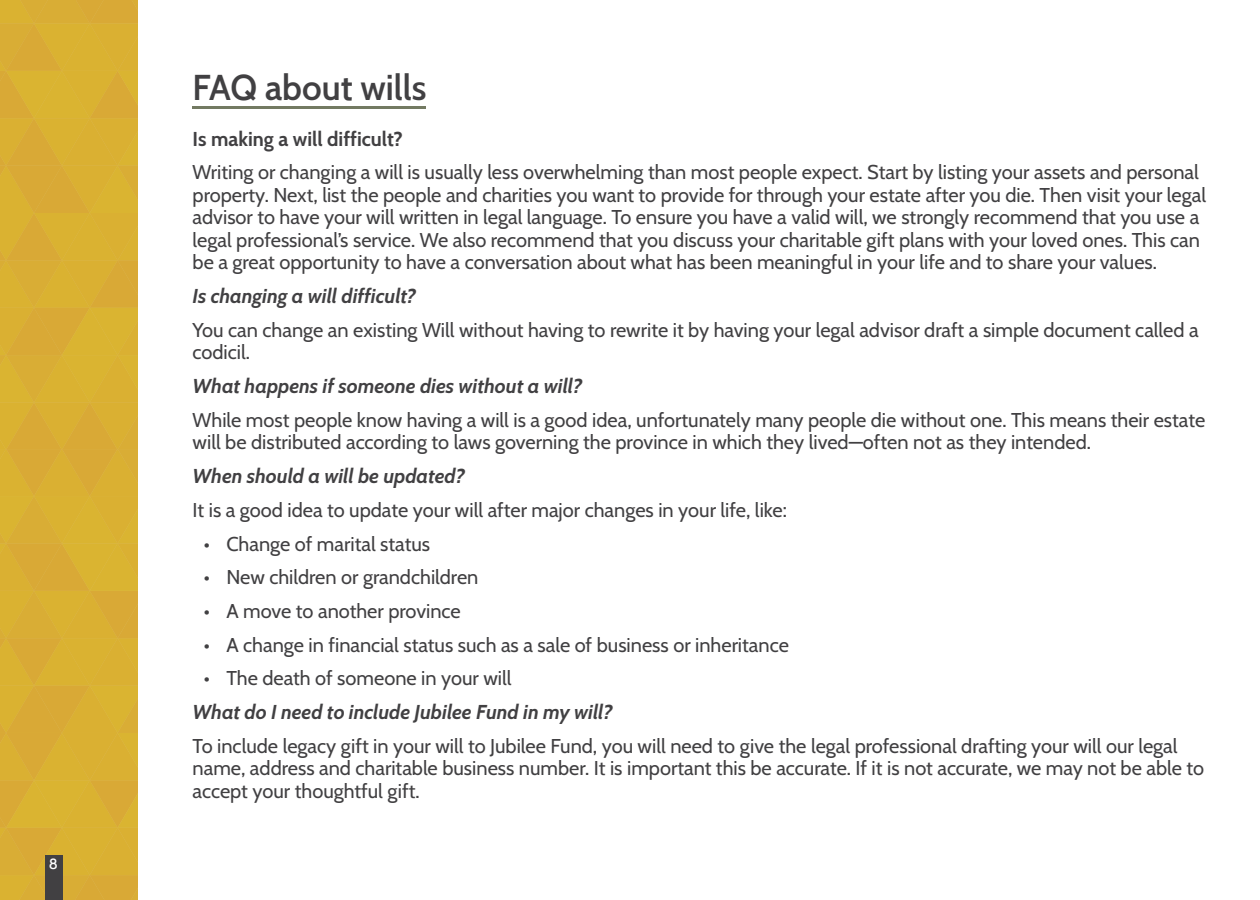
<style>
.page{position:relative;width:1260px;height:900px;background:#fff}
.page>*{position:absolute;margin:0;border:0;box-sizing:border-box;transform-origin:0 0}
.t1{font:600 35px "Cabin";color:#414042}
.t2{font:20px/22.5px "Cabin";color:#414042}
.t3{font:italic 700 20px "Cabin";color:#414042}
.t4{font:700 20px "Cabin";color:#414042}
.t5{font:500 15px "Cabin";color:#fff}
</style>
<div class="page">
<div style="left:0;top:0;width:451px;height:900px;background:#dab032"></div>
<div style="left:139px;top:0;width:1121px;height:900px;background:#fff"></div>
<div style="left:45px;top:855px;width:18px;height:45px;background:#414042"></div>
<hr style="left:193px;top:106px;width:233px;height:3px;background:#737a62">
<p class="t5" style="left:49px;top:852px;width:11px">8</p>
<h1 class="t1" style="left:193px;top:60px;width:235px">FAQ about wills</h1>
<p class="t4" style="left:193px;top:123px;width:212px">Is making a will difficult?</p>
<p class="t2" style="left:193px;top:160px;width:1015px">Writing or changing a will is usually less overwhelming than most people expect. Start by listing your assets and personal property. Next, list the people and charities you want to provide for through your estate after you die. Then visit your legal advisor to have your will written in legal language. To ensure you have a valid will, we strongly recommend that you use a legal professional’s service. We also recommend that you discuss your charitable gift plans with your loved ones. This can be a great opportunity to have a conversation about what has been meaningful in your life and to share your values.</p>
<p class="t3" style="left:193px;top:280px;width:225px">Is changing a will difficult?</p>
<p class="t2" style="left:193px;top:317px;width:1008px">You can change an existing Will without having to rewrite it by having your legal advisor draft a simple document called a codicil.</p>
<p class="t3" style="left:193px;top:370px;width:392px">What happens if someone dies without a will?</p>
<p class="t2" style="left:193px;top:407px;width:1014px">While most people know having a will is a good idea, unfortunately many people die without one. This means their estate will be distributed according to laws governing the province in which they lived—often not as they intended.</p>
<p class="t3" style="left:193px;top:460px;width:274px">When should a will be updated?</p>
<p class="t2" style="left:193px;top:497px;width:596px">It is a good idea to update your will after major changes in your life, like:</p>
<p class="t2" style="left:204px;top:531px;width:228px">• Change of marital status</p>
<p class="t2" style="left:204px;top:565px;width:276px">• New children or grandchildren</p>
<p class="t2" style="left:204px;top:598px;width:258px">• A move to another province</p>
<p class="t2" style="left:204px;top:632px;width:587px">• A change in financial status such as a sale of business or inheritance</p>
<p class="t2" style="left:204px;top:666px;width:309px">• The death of someone in your will</p>
<p class="t3" style="left:193px;top:696px;width:422px">What do I need to include Jubilee Fund in my will?</p>
<p class="t2" style="left:193px;top:733px;width:1013px">To include legacy gift in your will to Jubilee Fund, you will need to give the legal professional drafting your will our legal name, address and charitable business number. It is important this be accurate. If it is not accurate, we may not be able to accept your thoughtful gift.</p>
</div>
